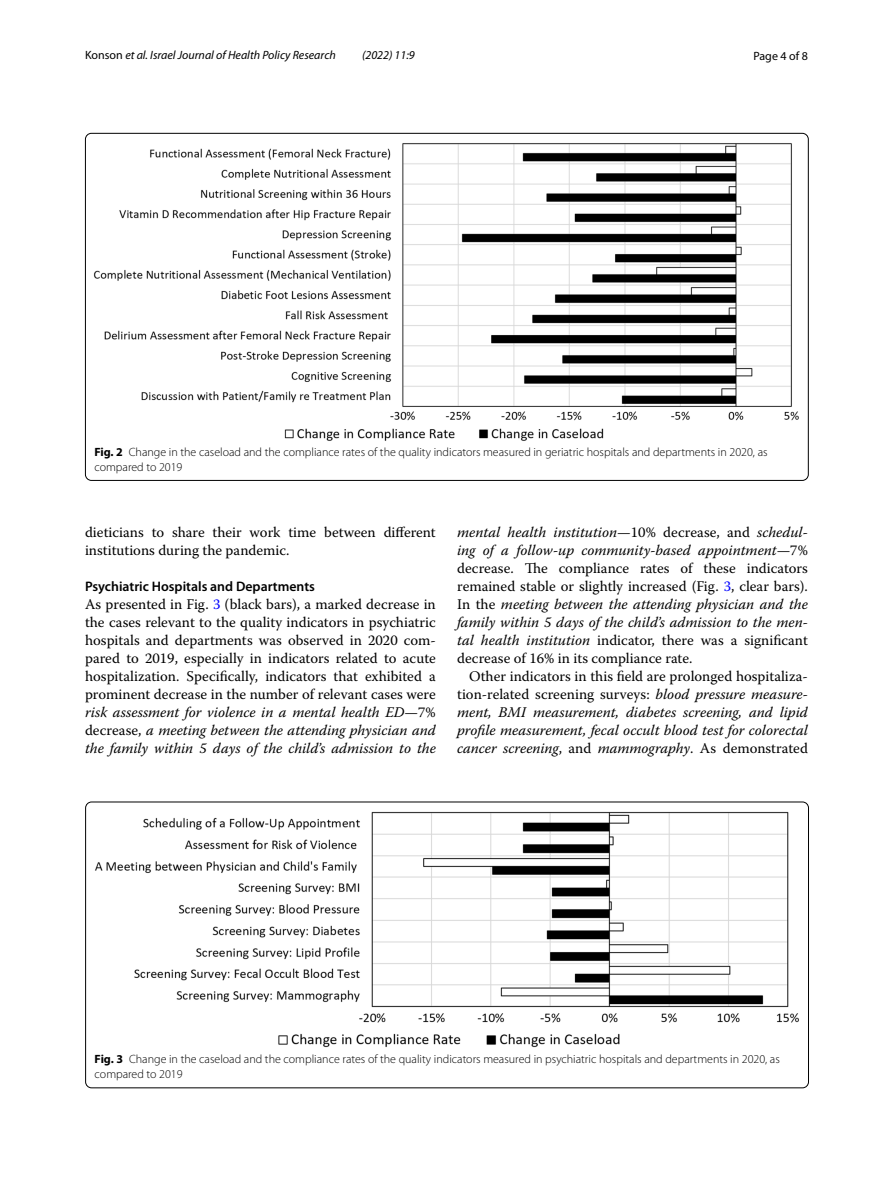
<style>
.page{position:relative;width:893px;height:1187px;background:#fff}
.page>*{position:absolute;margin:0;border:0;box-sizing:border-box;transform-origin:0 0}
.t1{font:14.7px/18px "Warnock Pro";color:#000;text-align:justify}
.t2{font:italic 14.7px/18px "Warnock Pro";color:#000;text-align:justify}
.t3{font:600 13.8px "Myriad Pro";color:#000}
.t4{font:300 12px/15px "Myriad Pro";color:#000}
.t5{font:italic 12px "Myriad Pro";color:#000}
.t6{font:12px "Myriad Pro";color:#000}
.s1{font-style:normal}
.s2{font-weight:700}
.s3{color:#00f}
.s4{font-style:italic}
</style>
<div class="page">
<img style="left:94px;top:143px;width:705px;height:298px">
<img style="left:95px;top:811px;width:704px;height:236px">
<p class="t5" style="left:85px;top:48px;width:252px"><span class="s1">Konson</span> et al. Israel Journal of Health Policy Research</p>
<p class="t5" style="left:362px;top:48px;width:54px">(2022) 11:9</p>
<p class="t6" style="left:753px;top:48px;width:56px">Page 4 of 8</p>
<p class="t4" style="left:94px;top:445px;width:675px"><span class="s2">Fig. 2</span> Change in the caseload and the compliance rates of the quality indicators measured in geriatric hospitals and departments in 2020, as compared to 2019</p>
<p class="t1" style="left:85px;top:522px;width:352px">dieticians to share their work time between different institutions during the pandemic.</p>
<p class="t3" style="left:85px;top:577px;width:231px">Psychiatric Hospitals and Departments</p>
<p class="t1" style="left:85px;top:594px;width:352px">As presented in Fig. <span class="s3">3</span> (black bars), a marked decrease in the cases relevant to the quality indicators in psychiatric hospitals and departments was observed in 2020 com&shy;pared to 2019, especially in indicators related to acute hospitalization. Specifically, indicators that exhibited a prominent decrease in the number of relevant cases were <span class="s4">risk assessment for violence in a mental health ED</span>—7% decrease, <span class="s4">a meeting between the attending physician and the family within 5 days of the child’s admission to the</span></p>
<p class="t1" style="left:457px;top:522px;width:352px"><span class="s4">mental health institution</span>—10% decrease, and <span class="s4">schedul&shy;ing of a follow-up community-based appointment</span>—7% decrease. The compliance rates of these indicators remained stable or slightly increased (Fig. <span class="s3">3</span>, clear bars).<br>In the <span class="s4">meeting between the attending physician and the family within 5 days of the child’s admission to the men&shy;tal health institution</span> indicator, there was a significant decrease of 16% in its compliance rate.</p>
<p class="t2" style="left:457px;top:666px;width:352px;text-indent:12px"><span class="s1">Other indicators in this field are prolonged hospitaliza&shy;tion-related screening surveys:</span> blood pressure measure&shy;ment, BMI measurement, diabetes screening, and lipid profile measurement, fecal occult blood test for colorectal cancer screening<span class="s1">, and</span> mammography<span class="s1">. As demonstrated</span></p>
<p class="t4" style="left:95px;top:1051px;width:687px"><span class="s2">Fig. 3</span> Change in the caseload and the compliance rates of the quality indicators measured in psychiatric hospitals and departments in 2020, as compared to 2019</p>
</div>
